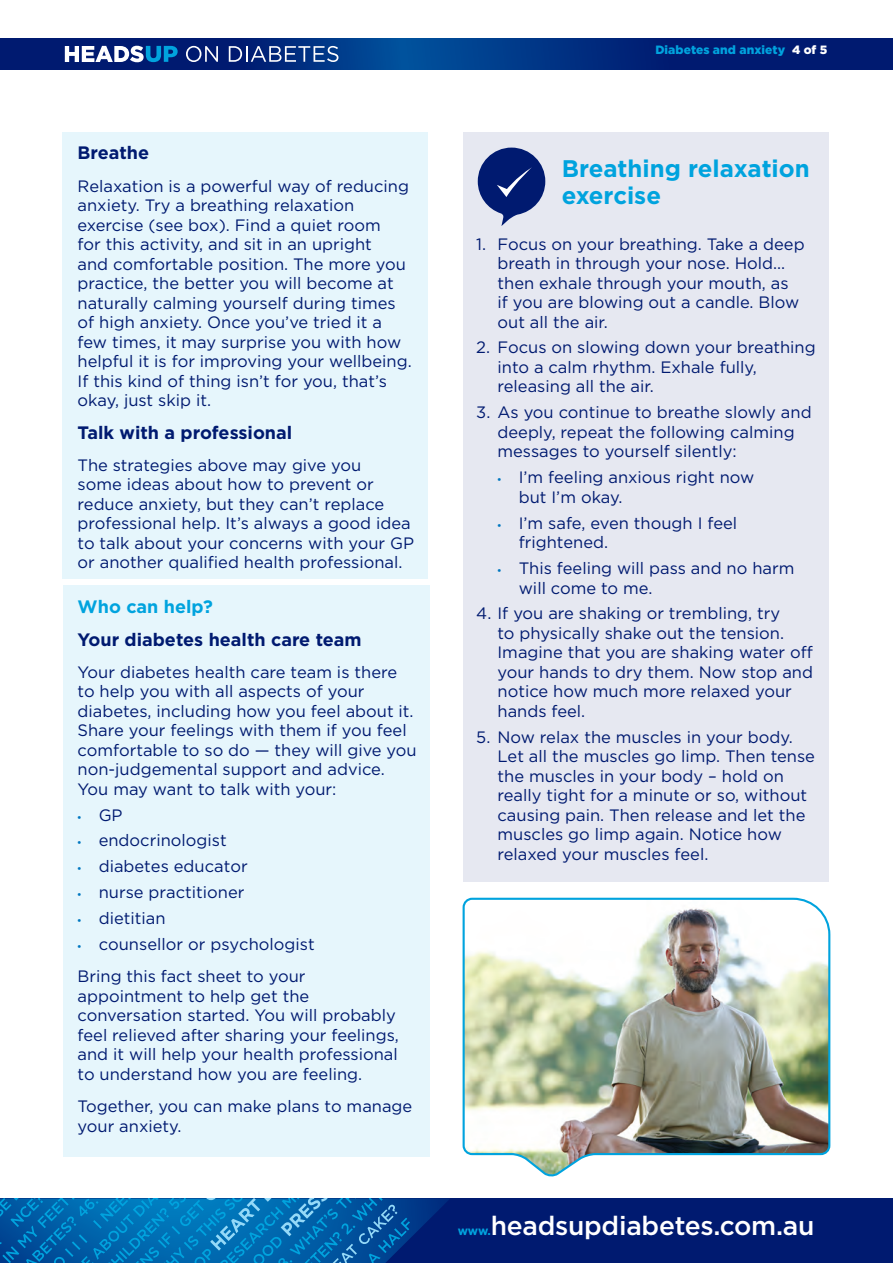
<style>
.page{position:relative;width:893px;height:1263px;background:#fff}
.page>*{position:absolute;margin:0;border:0;box-sizing:border-box;transform-origin:0 0}
.t1{font:500 26.4px "Gotham";letter-spacing:-.01em;color:#fff}
.t2{font:700 24px/27px "Gotham";color:#00a3de}
.t3{font:700 18px "Gotham";color:#001a70}
.t4{font:700 18px "Gotham";color:#00a3de}
.D_Body{font:16.5px/19.5px "Gotham";color:#001a70}
.t5{font:900 12px "Gotham";letter-spacing:.005em;color:#00a3de}
.s1{font-family:"Myriad Pro";font-size:13.5px;color:#0077c0}
.s2{color:#fff}
.s3{font-weight:700;font-size:12px;color:#00a3de}
</style>
<div class="page">
<div style="left:62px;top:132px;width:366px;height:446px;background:#e6f6fc"></div>
<div style="left:0;top:1198px;width:893px;height:65px;background:#001a70"></div>
<svg style="left:0;top:1198px;width:449px;height:65px;background:#0363aa"></svg>
<svg style="left:0;top:39px;width:893px;height:30px;background:#00287b"></svg>
<svg style="left:186px;top:46px;width:32px;height:16px"></svg>
<svg style="left:229px;top:46px;width:109px;height:16px;background:#4966a1"></svg>
<svg style="left:65px;top:46px;width:113px;height:16px"></svg>
<img style="left:462px;top:897px;width:369px;height:280px">
<div style="left:63px;top:585px;width:366px;height:572px;background:#e6f6fc"></div>
<div style="left:463px;top:132px;width:366px;height:749px;background:#e6e8f1"></div>
<svg style="left:478px;top:148px;width:67px;height:78px"></svg>
<p class="t3" style="left:78px;top:143px;width:73px">Breathe</p>
<p class="D_Body" style="left:78px;top:176px;width:336px">Relaxation is a powerful way of reducing anxiety. Try a breathing relaxation exercise (see box). Find a quiet room<br>for this activity, and sit in an upright<br>and comfortable position. The more you practice, the better you will become at naturally calming yourself during times of high anxiety. Once you’ve tried it a few times, it may surprise you with how helpful it is for improving your wellbeing.<br>If this kind of thing isn’t for you, that’s okay, just skip it.</p>
<p class="t3" style="left:78px;top:422px;width:216px">Talk with a professional</p>
<p class="D_Body" style="left:78px;top:455px;width:338px">The strategies above may give you<br>some ideas about how to prevent or reduce anxiety, but they can’t replace professional help. It’s always a good idea to talk about your concerns with your GP or another qualified health professional.</p>
<p class="t4" style="left:78px;top:596px;width:137px">Who can help?</p>
<p class="t3" style="left:78px;top:629px;width:286px">Your diabetes health care team</p>
<p class="D_Body" style="left:78px;top:662px;width:341px">Your diabetes health care team is there to help you with all aspects of your diabetes, including how you feel about it.<br>Share your feelings with them if you feel comfortable to so do — they will give you non-judgemental support and advice.<br>You may want to talk with your:</p>
<p class="D_Body" style="left:77px;top:805px;width:47px"><span class="s1">•</span> GP</p>
<p class="D_Body" style="left:77px;top:830px;width:151px"><span class="s1">•</span> endocrinologist</p>
<p class="D_Body" style="left:77px;top:856px;width:172px"><span class="s1">•</span> diabetes educator</p>
<p class="D_Body" style="left:77px;top:882px;width:169px"><span class="s1">•</span> nurse practitioner</p>
<p class="D_Body" style="left:77px;top:908px;width:90px"><span class="s1">•</span> dietitian</p>
<p class="D_Body" style="left:77px;top:934px;width:239px"><span class="s1">•</span> counsellor or psychologist</p>
<p class="D_Body" style="left:78px;top:966px;width:323px">Bring this fact sheet to your appointment to help get the conversation started. You will probably feel relieved after sharing your feelings, and it will help your health professional to understand how you are feeling.</p>
<p class="D_Body" style="left:78px;top:1096px;width:336px">Together, you can make plans to manage your anxiety.</p>
<p class="t5" style="left:655px;top:43px;width:174px">Diabetes and anxiety <span class="s2">4 of 5</span></p>
<p class="t2" style="left:562px;top:155px;width:250px">Breathing relaxation exercise</p>
<p class="D_Body" style="left:497px;top:234px;width:309px;text-indent:-21px">1. Focus on your breathing. Take a deep breath in through your nose. Hold... then exhale through your mouth, as<br>if you are blowing out a candle. Blow out all the air.</p>
<p class="D_Body" style="left:497px;top:338px;width:320px;text-indent:-21px">2. Focus on slowing down your breathing into a calm rhythm. Exhale fully, releasing all the air.</p>
<p class="D_Body" style="left:497px;top:402px;width:316px;text-indent:-21px">3. As you continue to breathe slowly and deeply, repeat the following calming messages to yourself silently:</p>
<p class="D_Body" style="left:519px;top:467px;width:237px;text-indent:-21px"><span class="s1">•</span> I’m feeling anxious right now but I’m okay.</p>
<p class="D_Body" style="left:519px;top:513px;width:220px;text-indent:-21px"><span class="s1">•</span> I’m safe, even though I feel frightened.</p>
<p class="D_Body" style="left:519px;top:558px;width:277px;text-indent:-21px"><span class="s1">•</span> This feeling will pass and no harm will come to me.</p>
<p class="D_Body" style="left:497px;top:603px;width:317px;text-indent:-21px">4. If you are shaking or trembling, try<br>to physically shake out the tension.<br>Imagine that you are shaking water off your hands to dry them. Now stop and notice how much more relaxed your hands feel.</p>
<p class="D_Body" style="left:497px;top:727px;width:319px;text-indent:-21px">5. Now relax the muscles in your body.<br>Let all the muscles go limp. Then tense the muscles in your body – hold on really tight for a minute or so, without causing pain. Then release and let the muscles go limp again. Notice how relaxed your muscles feel.</p>
<p class="t1" style="left:458px;top:1211px;width:358px"><span class="s3">www.</span>headsupdiabetes.com.au</p>
</div>
